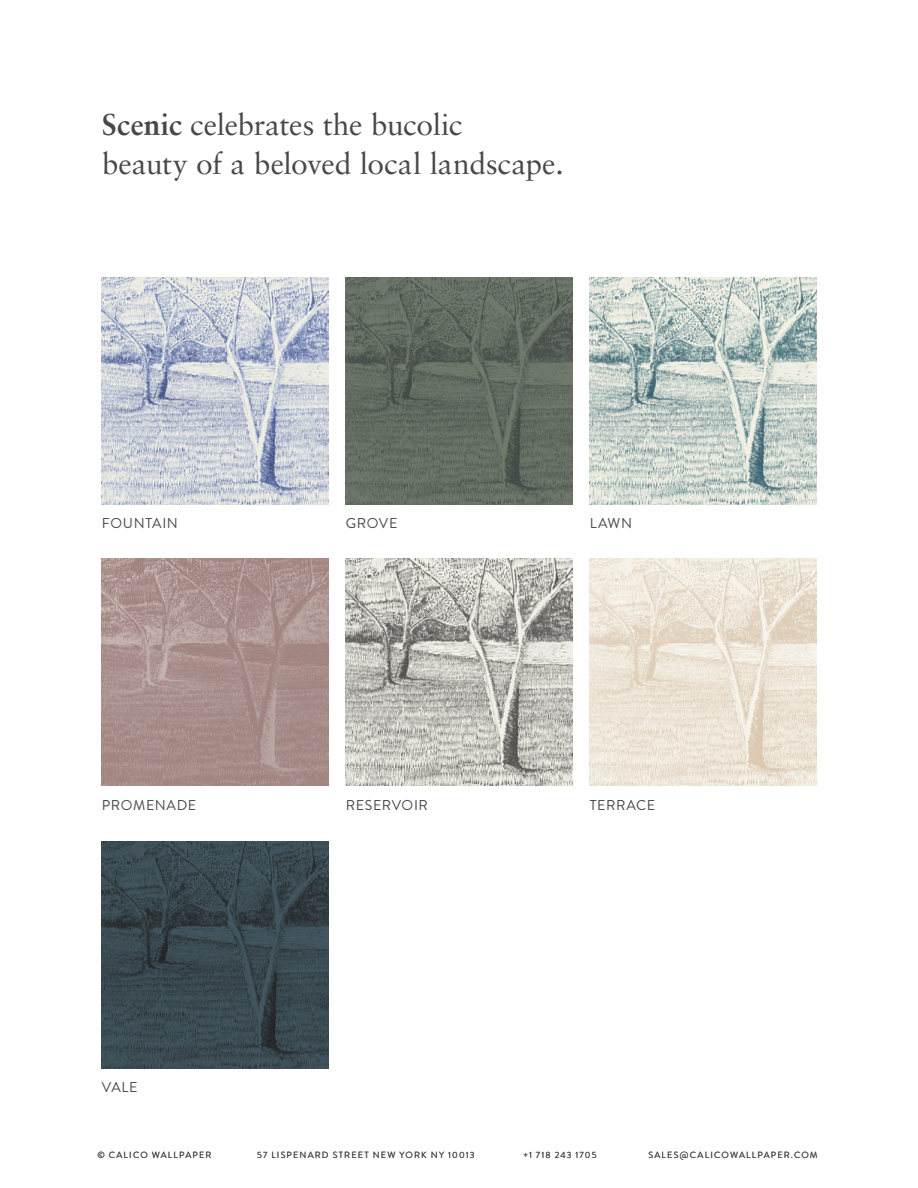
<style>
.page{position:relative;width:918px;height:1188px;background:#fff}
.page>*{position:absolute;margin:0;border:0;box-sizing:border-box;transform-origin:0 0}
.t1{font:30px/39px "Sabon LT Pro";letter-spacing:-.01em;color:#48484a}
.t2{font:14.25px "Brandon Grotesque";letter-spacing:.04em;color:#48484a}
.t3{font:9px "Brandon Grotesque";letter-spacing:.13em;color:#48484a}
.s1{font-weight:700}
</style>
<div class="page">
<img style="left:102px;top:278px;width:226px;height:226px">
<img style="left:590px;top:278px;width:226px;height:226px">
<img style="left:346px;top:278px;width:226px;height:226px">
<img style="left:346px;top:559px;width:226px;height:226px">
<img style="left:102px;top:841px;width:226px;height:227px">
<img style="left:590px;top:559px;width:226px;height:226px">
<img style="left:102px;top:559px;width:226px;height:226px">
<h1 class="t1" style="left:102px;top:104px;width:463px"><span class="s1">Scenic</span> celebrates the bucolic<br>beauty of a beloved local landscape.</h1>
<h2 class="t2" style="left:102px;top:514px;width:78px">FOUNTAIN</h2>
<h2 class="t2" style="left:102px;top:795px;width:96px">PROMENADE</h2>
<h2 class="t2" style="left:102px;top:1078px;width:37px">VALE</h2>
<h2 class="t2" style="left:346px;top:514px;width:53px">GROVE</h2>
<h2 class="t2" style="left:346px;top:795px;width:84px">RESERVOIR</h2>
<h2 class="t2" style="left:590px;top:514px;width:44px">LAWN</h2>
<h2 class="t2" style="left:590px;top:795px;width:67px">TERRACE</h2>
<p class="t3" style="left:97px;top:1149px;width:116px">© CALICO WALLPAPER</p>
<p class="t3" style="left:257px;top:1149px;width:219px">57 LISPENARD STREET NEW YORK NY 10013</p>
<p class="t3" style="left:523px;top:1149px;width:75px">+1 718 243 1705</p>
<p class="t3" style="left:648px;top:1149px;width:171px">SALES@CALICOWALLPAPER.COM</p>
</div>
